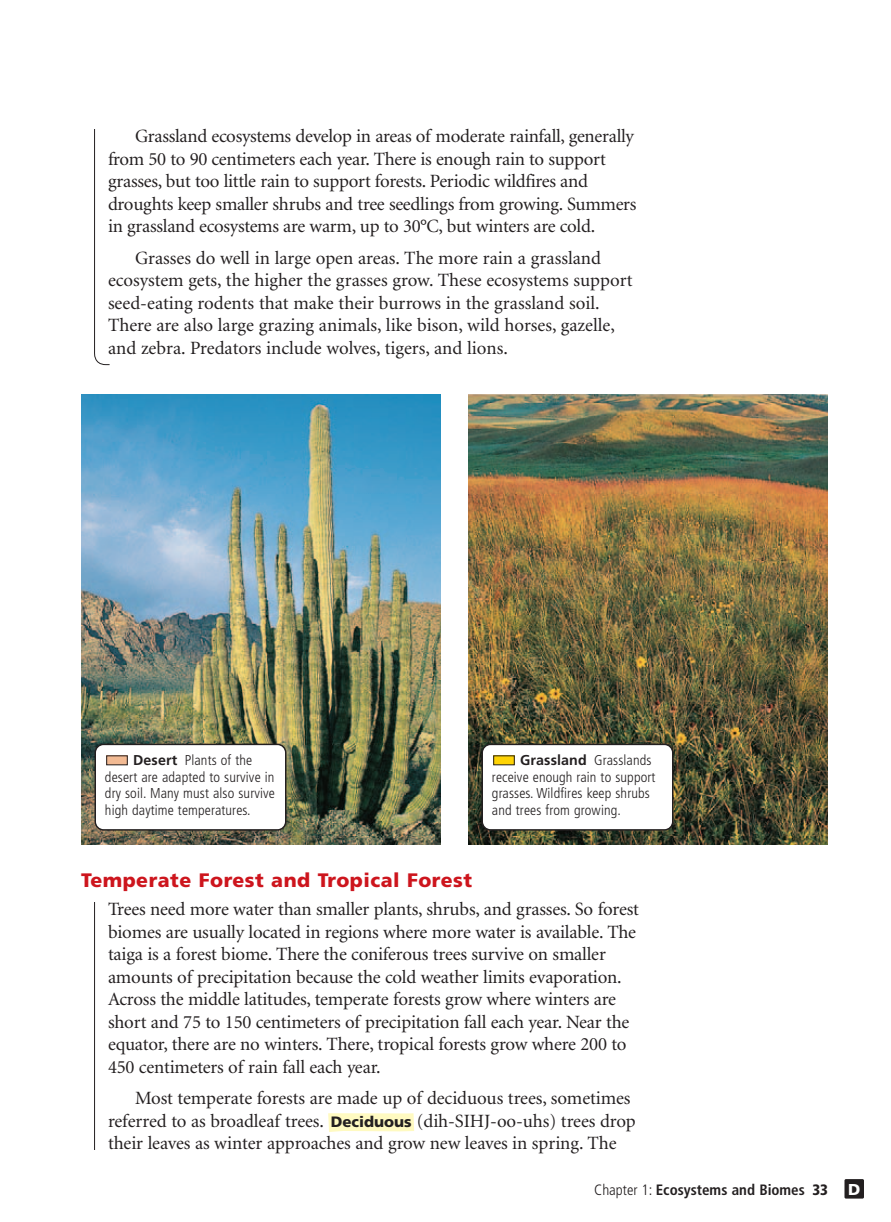
<style>
.page{position:relative;width:891px;height:1222px;background:#fff}
.page>*{position:absolute;margin:0;border:0;box-sizing:border-box;transform-origin:0 0}
.t1{font:900 19.5px "Frutiger";letter-spacing:.025em;color:#cd151d}
.t2{font:18.75px/22.5px "Minion";letter-spacing:-.01em;color:#231f20}
.t3{font:900 15.75px "Frutiger";color:#fff}
.t4{font:700 condensed 15px "Frutiger";color:#231f20}
.t5{font:900 15px "Frutiger";color:#231f20}
.t6{font:300 condensed 14.25px/16.5px "Frutiger";letter-spacing:.01em;color:#231f20}
.s1{font-weight:700;font-stretch:normal}
.s2{font-weight:300}
.s3{font-weight:900}
</style>
<div class="page">
<svg style="left:328px;top:1113px;width:86px;height:19px;background:#fffac5"></svg>
<svg style="left:94px;top:903px;width:2px;height:246px"></svg>
<img style="left:81px;top:394px;width:360px;height:450px">
<img style="left:468px;top:394px;width:360px;height:450px">
<svg style="left:94px;top:130px;width:16px;height:235px"></svg>
<svg style="left:94px;top:744px;width:192px;height:87px"></svg>
<svg style="left:482px;top:744px;width:192px;height:87px"></svg>
<div style="left:844px;top:1179px;width:20px;height:19px;background:#231f20;border-radius:2px"></div>
<p class="t2" style="left:108px;top:127px;width:530px;text-indent:27px">Grassland ecosystems develop in areas of moderate rainfall, generally from 50 to 90 centimeters each year. There is enough rain to support grasses, but too little rain to support forests. Periodic wildfires and droughts keep smaller shrubs and tree seedlings from growing. Summers in grassland ecosystems are warm, up to 30°C, but winters are cold.</p>
<p class="t2" style="left:108px;top:248px;width:526px;text-indent:27px">Grasses do well in large open areas. The more rain a grassland ecosystem gets, the higher the grasses grow. These ecosystems support seed-eating rodents that make their burrows in the grassland soil.<br>There are also large grazing animals, like bison, wild horses, gazelle, and zebra. Predators include wolves, tigers, and lions.</p>
<p class="t6" style="left:105px;top:753px;width:171px;text-indent:28px"><span class="s1">Desert</span> Plants of the desert are adapted to survive in dry soil. Many must also survive high daytime temperatures.</p>
<p class="t6" style="left:492px;top:753px;width:165px;text-indent:28px"><span class="s1">Grassland</span> Grasslands receive enough rain to support grasses. Wildfires keep shrubs and trees from growing.</p>
<p class="t1" style="left:81px;top:872px;width:393px">Temperate Forest and Tropical Forest</p>
<p class="t2" style="left:108px;top:899px;width:532px">Trees need more water than smaller plants, shrubs, and grasses. So forest biomes are usually located in regions where more water is available. The taiga is a forest biome. There the coniferous trees survive on smaller amounts of precipitation because the cold weather limits evaporation.<br>Across the middle latitudes, temperate forests grow where winters are short and 75 to 150 centimeters of precipitation fall each year. Near the equator, there are no winters. There, tropical forests grow where 200 to 450 centimeters of rain fall each year.</p>
<p class="t2" style="left:108px;top:1088px;width:524px;text-indent:27px">Most temperate forests are made up of deciduous trees, sometimes referred to as broadleaf trees.</p>
<p class="t2" style="left:108px;top:1111px;width:529px;text-indent:309px">(dih-SIHJ-oo-uhs) trees drop their leaves as winter approaches and grow new leaves in spring. The</p>
<p class="t5" style="left:331px;top:1116px;width:82px">Deciduous</p>
<p class="t4" style="left:594px;top:1184px;width:235px"><span class="s2">Chapter 1:</span> Ecosystems and Biomes <span class="s3">33</span></p>
<p class="t3" style="left:848px;top:1183px;width:14px">D</p>
</div>
